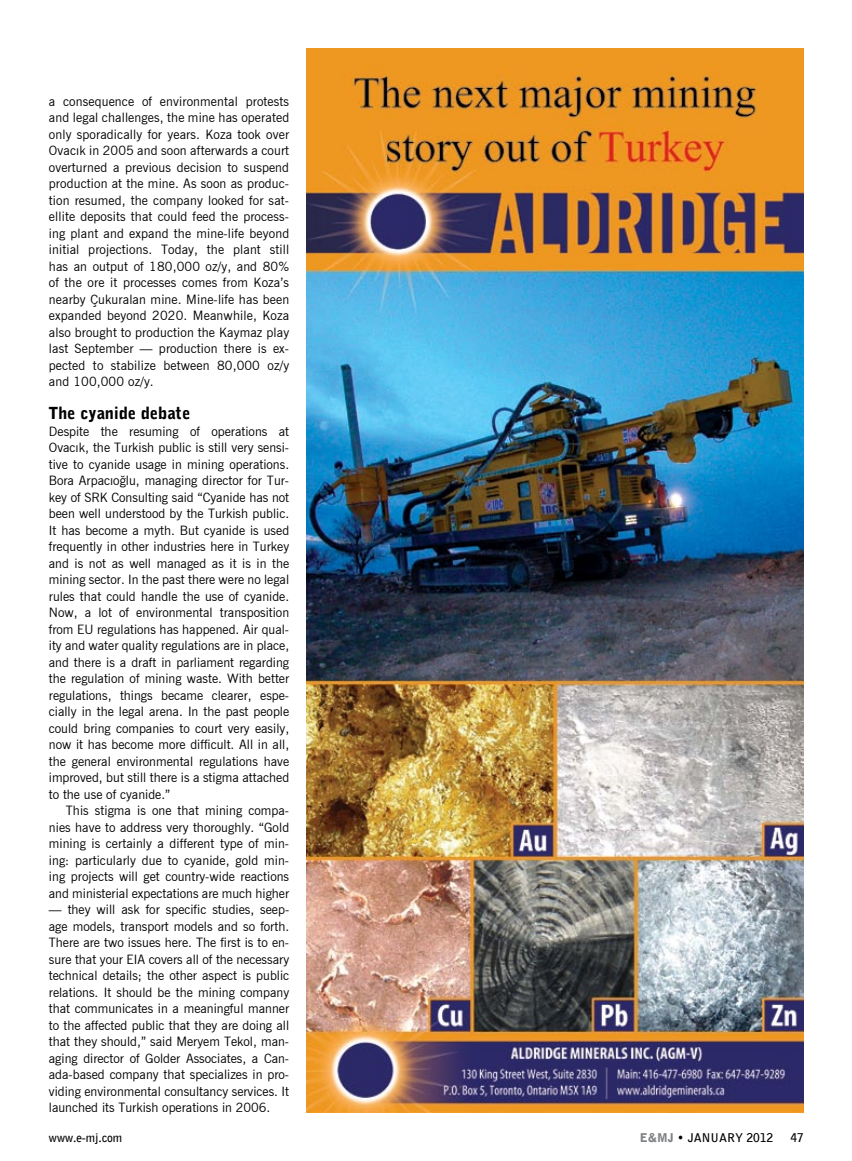
<style>
.page{position:relative;width:852px;height:1161px;background:#fff}
.page>*{position:absolute;margin:0;border:0;box-sizing:border-box;transform-origin:0 0}
.t1{font:900 16.5px "Bell Gothic BT";color:#000}
.t2{font:12.75px/16.5px "News Gothic BT";color:#000;text-align:justify}
.t3{font:700 12px "Bell Gothic BT";color:#000}
.s1{font-weight:900;color:#808285}
.s2{font-weight:900}
</style>
<div class="page">
<img style="left:306px;top:48px;width:497px;height:1065px">
<p class="t2" style="left:49px;top:93px;width:242px">a consequence of environmental protests and legal challenges, the mine has operated only sporadically for years. Koza took over Ovacık in 2005 and soon afterwards a court overturned a previous decision to suspend production at the mine. As soon as produc&shy;tion resumed, the company looked for sat&shy;ellite deposits that could feed the process&shy;ing plant and expand the mine-life beyond initial projections. Today, the plant still has an output of 180,000 oz/y, and 80% of the ore it processes comes from Koza’s nearby Çukuralan mine. Mine-life has been expanded beyond 2020. Meanwhile, Koza also brought to production the Kaymaz play last September — production there is ex&shy;pected to stabilize between 80,000 oz/y and 100,000 oz/y.</p>
<p class="t1" style="left:49px;top:403px;width:143px">The cyanide debate</p>
<p class="t2" style="left:49px;top:423px;width:242px">Despite the resuming of operations at Ovacık, the Turkish public is still very sensi&shy;tive to cyanide usage in mining operations.<br>Bora Arpacıoğlu, managing director for Tur&shy;key of SRK Consulting said “Cyanide has not been well understood by the Turkish public.<br>It has become a myth. But cyanide is used frequently in other industries here in Turkey and is not as well managed as it is in the mining sector. In the past there were no legal rules that could handle the use of cyanide.<br>Now, a lot of environmental transposition from EU regulations has happened. Air qual&shy;ity and water quality regulations are in place, and there is a draft in parliament regarding the regulation of mining waste. With better regulations, things became clearer, espe&shy;cially in the legal arena. In the past people could bring companies to court very easily, now it has become more difficult. All in all, the general environmental regulations have improved, but still there is a stigma attached to the use of cyanide.”</p>
<p class="t2" style="left:49px;top:802px;width:242px;text-indent:17px">This stigma is one that mining compa&shy;nies have to address very thoroughly. “Gold mining is certainly a different type of min&shy;ing: particularly due to cyanide, gold min&shy;ing projects will get country-wide reactions and ministerial expectations are much higher</p>
<p class="t2" style="left:49px;top:901px;width:242px">— they will ask for specific studies, seep&shy;age models, transport models and so forth.<br>There are two issues here. The first is to en&shy;sure that your EIA covers all of the necessary technical details; the other aspect is public relations. It should be the mining company that communicates in a meaningful manner to the affected public that they are doing all that they should,” said Meryem Tekol, man&shy;aging director of Golder Associates, a Can&shy;ada-based company that specializes in pro&shy;viding environmental consultancy services. It launched its Turkish operations in 2006.</p>
<p class="t3" style="left:49px;top:1129px;width:75px">www.e-mj.com</p>
<p class="t3" style="left:639px;top:1129px;width:135px"><span class="s1">E&amp;MJ</span> <span class="s2">•</span> JANUARY 2012</p>
<p class="t3" style="left:790px;top:1129px;width:15px">47</p>
</div>
